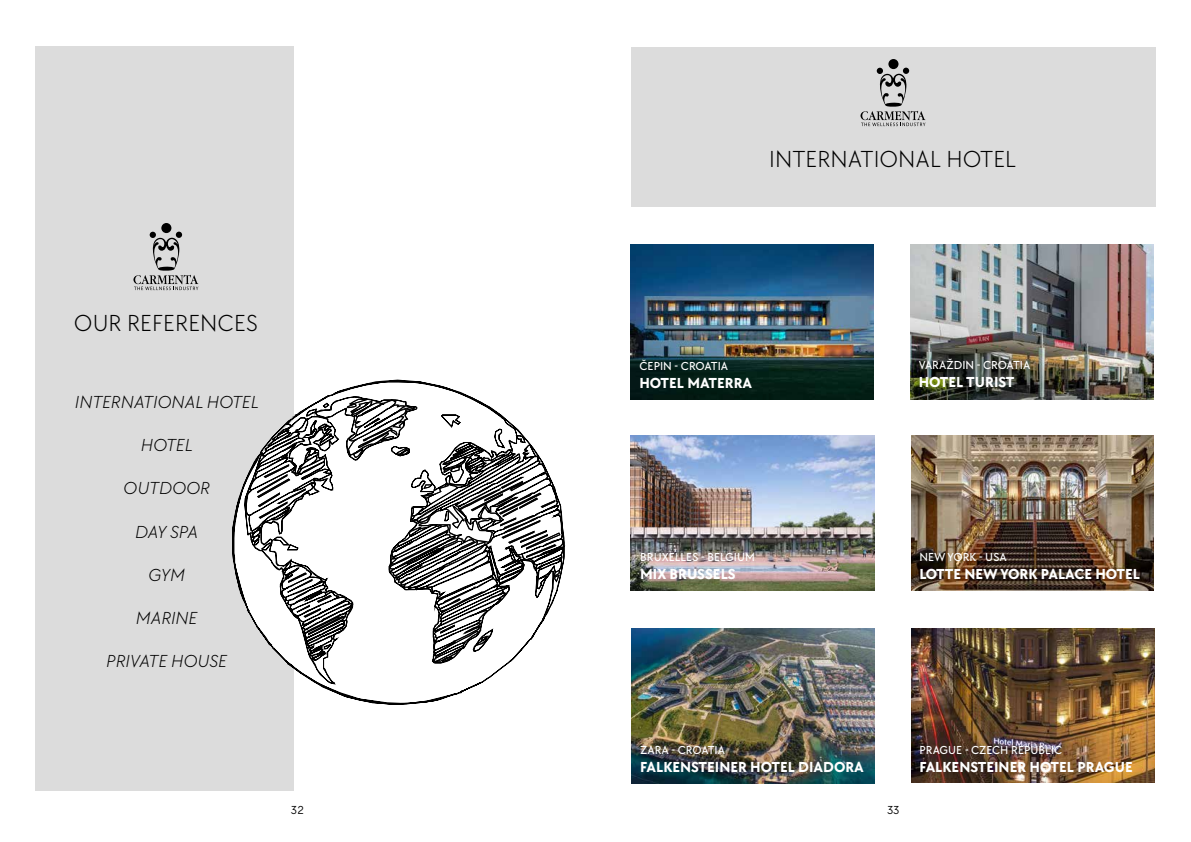
<style>
.page{position:relative;width:1191px;height:842px;background:#fff}
.page>*{position:absolute;margin:0;border:0;box-sizing:border-box;transform-origin:0 0}
.t1{font:300 24px "TT Chocolates Trl";color:#000}
.t2{font:italic 300 18px "TT Chocolates Trl";color:#000}
.t3{font:700 15px "TT Chocolates Trl";color:#fff}
.t4{font:500 12px "TT Chocolates Trl";color:#fff}
.t5{font:12px "TT Chocolates Trl";color:#000}
</style>
<div class="page">
<div style="left:36px;top:47px;width:258px;height:744px;background:#dcdcdc"></div>
<div style="left:161px;top:223px;width:10px;height:10px;background:#000;border-radius:50%"></div>
<svg style="left:133px;top:232px;width:65px;height:58px"></svg>
<svg style="left:232px;top:380px;width:332px;height:325px"></svg>
<svg style="left:257px;top:399px;width:305px;height:263px"></svg>
<img style="left:911px;top:628px;width:243px;height:154px">
<img style="left:911px;top:436px;width:242px;height:154px">
<img style="left:631px;top:436px;width:243px;height:154px">
<div style="left:631px;top:47px;width:524px;height:159px;background:#dcdcdc"></div>
<div style="left:888px;top:59px;width:10px;height:10px;background:#000;border-radius:50%"></div>
<svg style="left:860px;top:68px;width:65px;height:58px"></svg>
<img style="left:631px;top:245px;width:243px;height:154px">
<img style="left:910px;top:245px;width:243px;height:154px">
<img style="left:631px;top:629px;width:243px;height:154px">
<h1 class="t1" style="left:769px;top:144px;width:14px">INTERN</h1>
<h1 class="t1" style="left:848px;top:144px;width:27px">ATION</h1>
<h1 class="t1" style="left:915px;top:144px;width:62px">AL HOTEL</h1>
<h1 class="t1" style="left:74px;top:308px;width:185px">OUR REFERENCES</h1>
<p class="t2" style="left:74px;top:390px;width:185px">INTERNATIONAL HOTEL</p>
<p class="t2" style="left:140px;top:434px;width:53px">HOTEL</p>
<p class="t2" style="left:123px;top:477px;width:39px">OUTDOOR</p>
<p class="t2" style="left:134px;top:520px;width:12px">DAY</p>
<p class="t2" style="left:169px;top:520px;width:19px">SPA</p>
<p class="t2" style="left:148px;top:563px;width:38px">GYM</p>
<p class="t2" style="left:135px;top:606px;width:63px">MARINE</p>
<p class="t2" style="left:106px;top:650px;width:122px">PRIVATE HOUSE</p>
<p class="t4" style="left:639px;top:358px;width:15px">ČEPIN</p>
<p class="t4" style="left:674px;top:358px;width:14px">- CROATIA</p>
<p class="t3" style="left:639px;top:373px;width:114px">HOTEL MATERRA</p>
<p class="t4" style="left:640px;top:549px;width:116px">BRUXELLES - BELGIUM</p>
<p class="t3" style="left:640px;top:564px;width:96px">MIX BRUSSELS</p>
<p class="t4" style="left:918px;top:357px;width:43px">VARAŽDIN</p>
<p class="t4" style="left:976px;top:357px;width:14px">- CROATIA</p>
<p class="t3" style="left:918px;top:372px;width:97px">HOTEL TURIST</p>
<p class="t4" style="left:919px;top:549px;width:89px">NEW YORK - USA</p>
<p class="t3" style="left:919px;top:564px;width:9px">LOTTE</p>
<p class="t3" style="left:964px;top:564px;width:141px">NEW YORK PALACE HOTEL</p>
<p class="t4" style="left:640px;top:742px;width:86px">ZARA - CROATIA</p>
<p class="t3" style="left:640px;top:756px;width:225px">FALKENSTEIN ER HOTEL DIADORA</p>
<p class="t5" style="left:291px;top:802px;width:14px">32</p>
<p class="t5" style="left:887px;top:802px;width:14px">33</p>
<p class="t4" style="left:919px;top:742px;width:144px">PRAGUE - CZECH REPUBLIC</p>
<p class="t3" style="left:919px;top:756px;width:213px">FALKENSTEIN ER HOTEL PRAGUE</p>
</div>
